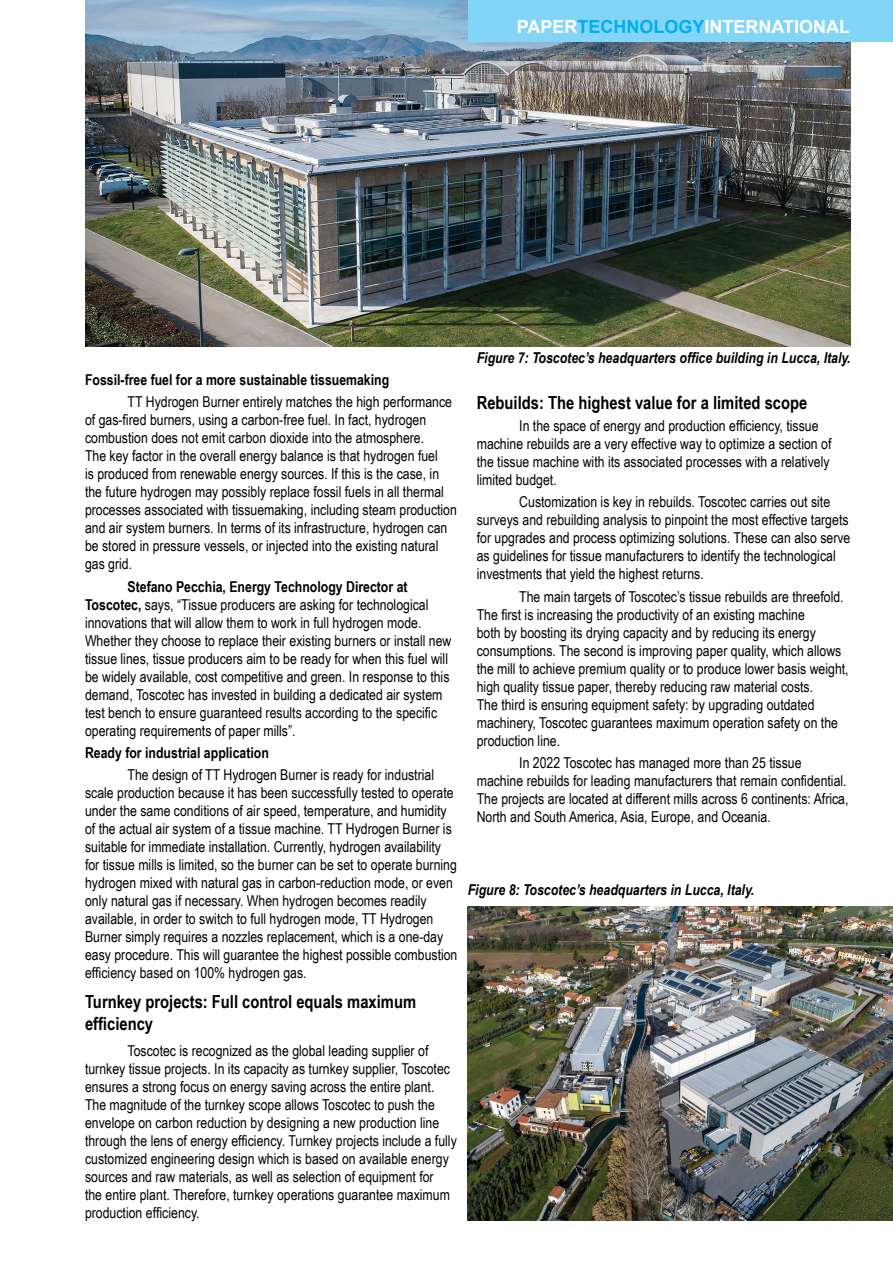
<style>
.page{position:relative;width:893px;height:1263px;background:#fff}
.page>*{position:absolute;margin:0;border:0;box-sizing:border-box;transform-origin:0 0}
.t1{font:700 18px/21.6px "Arial Narrow";color:#000001}
.t2{font:700 18px "Arial";color:#fff}
.t3{font:15px/18px "Arial Narrow";color:#000001}
.t4{font:italic 700 15px "Arial Narrow";color:#000001}
.t5{font:700 15px "Arial Narrow";color:#000001}
.s1{color:#00aeef}
.s2{font-weight:700}
</style>
<div class="page">
<img style="left:86px;top:0;width:765px;height:347px">
<img style="left:468px;top:907px;width:425px;height:313px">
<div style="left:468px;top:0;width:425px;height:41px;background:#82d5f7"></div>
<p class="t2" style="left:517px;top:14px;width:335px">PAPER<span class="s1">TECHNOLOGY</span>INTERNATIONAL</p>
<p class="t5" style="left:85px;top:368px;width:306px">Fossil-free fuel for a more sustainable tissuemaking</p>
<p class="t3" style="left:85px;top:393px;width:373px;text-indent:43px">TT Hydrogen Burner entirely matches the high performance of gas-fired burners, using a carbon-free fuel. In fact, hydrogen combustion does not emit carbon dioxide into the atmosphere.<br>The key factor in the overall energy balance is that hydrogen fuel<br>is produced from renewable energy sources. If this is the case, in the future hydrogen may possibly replace fossil fuels in all thermal processes associated with tissuemaking, including steam production and air system burners. In terms of its infrastructure, hydrogen can be stored in pressure vessels, or injected into the existing natural gas grid.</p>
<p class="t3" style="left:85px;top:577px;width:368px;text-indent:43px"><span class="s2">Stefano Pecchia, Energy Technology Director at Toscotec,</span> says, “Tissue producers are asking for technological innovations that will allow them to work in full hydrogen mode.<br>Whether they choose to replace their existing burners or install new tissue lines, tissue producers aim to be ready for when this fuel will be widely available, cost competitive and green. In response to this demand, Toscotec has invested in building a dedicated air system test bench to ensure guaranteed results according to the specific operating requirements of paper mills”.</p>
<p class="t5" style="left:85px;top:741px;width:185px">Ready for industrial application</p>
<p class="t3" style="left:85px;top:765px;width:374px;text-indent:43px">The design of TT Hydrogen Burner is ready for industrial scale production because it has been successfully tested to operate under the same conditions of air speed, temperature, and humidity of the actual air system of a tissue machine. TT Hydrogen Burner is suitable for immediate installation. Currently, hydrogen availability for tissue mills is limited, so the burner can be set to operate burning hydrogen mixed with natural gas in carbon-reduction mode, or even only natural gas if necessary. When hydrogen becomes readily available, in order to switch to full hydrogen mode, TT Hydrogen Burner simply requires a nozzles replacement, which is a one-day easy procedure. This will guarantee the highest possible combustion efficiency based on 100% hydrogen gas.</p>
<p class="t1" style="left:85px;top:990px;width:333px">Turnkey projects: Full control equals maximum efficiency</p>
<p class="t3" style="left:85px;top:1041px;width:373px;text-indent:43px">Toscotec is recognized as the global leading supplier of turnkey tissue projects. In its capacity as turnkey supplier, Toscotec ensures a strong focus on energy saving across the entire plant.<br>The magnitude of the turnkey scope allows Toscotec to push the envelope on carbon reduction by designing a new production line through the lens of energy efficiency. Turnkey projects include a fully customized engineering design which is based on available energy sources and raw materials, as well as selection of equipment for<br>the entire plant. Therefore, turnkey operations guarantee maximum production efficiency.</p>
<p class="t4" style="left:477px;top:346px;width:375px">Figure 7: Toscotec’s headquarters office building in Lucca, Italy.</p>
<p class="t1" style="left:477px;top:391px;width:332px">Rebuilds: The highest value for a limited scope</p>
<p class="t3" style="left:477px;top:416px;width:356px;text-indent:43px">In the space of energy and production efficiency, tissue machine rebuilds are a very effective way to optimize a section of the tissue machine with its associated processes with a relatively limited budget.</p>
<p class="t3" style="left:477px;top:492px;width:375px;text-indent:43px">Customization is key in rebuilds. Toscotec carries out site surveys and rebuilding analysis to pinpoint the most effective targets for upgrades and process optimizing solutions. These can also serve as guidelines for tissue manufacturers to identify the technological investments that yield the highest returns.</p>
<p class="t3" style="left:477px;top:587px;width:373px;text-indent:43px">The main targets of Toscotec’s tissue rebuilds are threefold.<br>The first is increasing the productivity of an existing machine<br>both by boosting its drying capacity and by reducing its energy consumptions. The second is improving paper quality, which allows the mill to achieve premium quality or to produce lower basis weight, high quality tissue paper, thereby reducing raw material costs.<br>The third is ensuring equipment safety: by upgrading outdated machinery, Toscotec guarantees maximum operation safety on the production line.</p>
<p class="t3" style="left:477px;top:753px;width:373px;text-indent:43px">In 2022 Toscotec has managed more than 25 tissue machine rebuilds for leading manufacturers that remain confidential.<br>The projects are located at different mills across 6 continents: Africa, North and South America, Asia, Europe, and Oceania.</p>
<p class="t4" style="left:468px;top:879px;width:288px">Figure 8: Toscotec’s headquarters in Lucca, Italy.</p>
</div>
